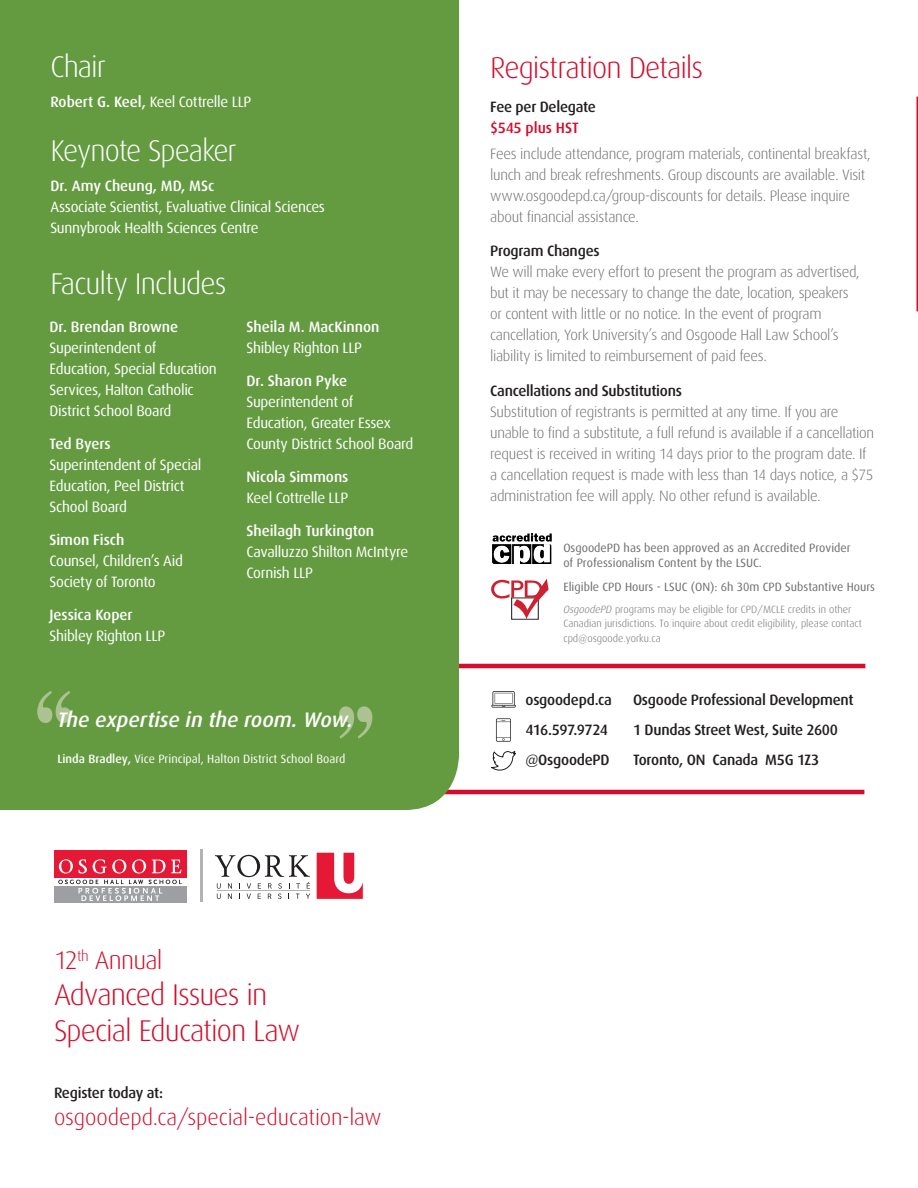
<style>
.page{position:relative;width:918px;height:1188px;background:#fff}
.page>*{position:absolute;margin:0;border:0;box-sizing:border-box;transform-origin:0 0}
.t1{font:300 30px/36px "Dax";letter-spacing:-.035em;color:#d30d2b}
.t2{font:300 30px "Dax";letter-spacing:-.035em;color:#fff}
.t3{font:300 25.5px "Dax";letter-spacing:-.03em;color:#d30d2b}
.t4{font:300 22.5px "Dax";letter-spacing:-.005em;color:#d30d2b}
.t5{font:italic 500 21px "Dax";letter-spacing:-.005em;color:#fff}
.t6{font:300 15px/21px "Dax";letter-spacing:-.02em;color:#6c6d70}
.t7{font:15px/21px "Dax";letter-spacing:-.02em;color:#fff}
.t8{font:500 15px/21px "Dax";letter-spacing:-.02em;color:#231f20}
.t9{font:500 15px/21px "Dax";letter-spacing:-.005em;color:#fff}
.t10{font:500 15px "Dax";letter-spacing:-.045em;color:#231f20}
.t11{font:12px/15px "Dax";color:#6c6d70}
.t12{font:12px "Dax";color:#fff}
.t13{font:300 10.5px/13.5px "Dax";color:#6c6d70}
.s1{font-weight:500}
.s2{font-weight:400}
.s3{color:#d30d2b}
.s4{font-weight:500;color:#231f20}
.s5{font-style:italic}
</style>
<div class="page">
<hr style="left:54px;top:790px;width:810px;height:4px;background:#d30d2b">
<div style="left:0;top:0;width:459px;height:810px;background:#649b41"></div>
<div style="left:54px;top:886px;width:133px;height:16px;background:#9d9fa2"></div>
<svg style="left:58px;top:880px;width:124px;height:21px"></svg>
<hr style="left:200px;top:850px;width:3px;height:52px;background:#b2b3b7">
<svg style="left:215px;top:855px;width:95px;height:44px"></svg>
<svg style="left:317px;top:853px;width:46px;height:46px"></svg>
<div style="left:54px;top:850px;width:133px;height:27px;background:#e51836"></div>
<svg style="left:59px;top:859px;width:14px;height:15px"></svg>
<svg style="left:79px;top:859px;width:8px;height:15px"></svg>
<svg style="left:93px;top:859px;width:33px;height:15px"></svg>
<svg style="left:132px;top:859px;width:14px;height:15px"></svg>
<svg style="left:152px;top:860px;width:29px;height:13px"></svg>
<hr style="left:459px;top:664px;width:406px;height:4px;background:#d30d2b">
<svg style="left:491px;top:691px;width:24px;height:17px"></svg>
<svg style="left:496px;top:718px;width:15px;height:24px"></svg>
<svg style="left:491px;top:750px;width:25px;height:21px"></svg>
<img style="left:493px;top:533px;width:58px;height:30px">
<svg style="left:491px;top:579px;width:58px;height:40px"></svg>
<svg style="left:916px;top:97px;width:2px;height:214px"></svg>
<svg style="left:339px;top:706px;width:33px;height:33px"></svg>
<svg style="left:37px;top:691px;width:34px;height:32px"></svg>
<p class="t2" style="left:50px;top:50px;width:57px">Chair</p>
<p class="t7" style="left:50px;top:91px;width:203px"><span class="s1">Robert G. Keel,</span> Keel Cottrelle LLP</p>
<p class="t2" style="left:50px;top:134px;width:188px">Keynote Speaker</p>
<p class="t7" style="left:50px;top:175px;width:276px"><span class="s1">Dr. Amy Cheung, MD, MSc<br></span>Associate Scientist, Evaluative Clinical Sciences<br>Sunnybrook Health Sciences Centre</p>
<p class="t2" style="left:50px;top:267px;width:178px">Faculty Includes</p>
<p class="t7" style="left:50px;top:317px;width:169px"><span class="s1">Dr. Brendan Browne<br></span>Superintendent of<br>Education, Special Education<br>Services, Halton Catholic<br>District School Board</p>
<p class="t7" style="left:50px;top:434px;width:154px"><span class="s1">Ted Byers<br></span>Superintendent of Special<br>Education, Peel District<br>School Board</p>
<p class="t7" style="left:50px;top:530px;width:135px"><span class="s1">Simon Fisch<br></span>Counsel, Children’s Aid<br>Society of Toronto</p>
<p class="t7" style="left:50px;top:605px;width:117px"><span class="s1">Jessica Koper<br></span>Shibley Righton LLP</p>
<p class="t9" style="left:246px;top:317px;width:135px">Sheila M. MacKinnon<br><span class="s2">Shibley Righton LLP</span></p>
<p class="t7" style="left:246px;top:371px;width:168px"><span class="s1">Dr. Sharon Pyke<br></span>Superintendent of<br>Education, Greater Essex<br>County District School Board</p>
<p class="t7" style="left:246px;top:467px;width:104px"><span class="s1">Nicola Simmons<br></span>Keel Cottrelle LLP</p>
<p class="t7" style="left:246px;top:521px;width:163px"><span class="s1">Sheilagh Turkington<br></span>Cavalluzzo Shilton McIntyre<br>Cornish LLP</p>
<p class="t5" style="left:57px;top:708px;width:297px">The expertise in the room. Wow.</p>
<p class="t12" style="left:57px;top:752px;width:290px"><span class="s1">Linda Bradley,</span> Vice Principal, Halton District School Board</p>
<p class="t3" style="left:54px;top:946px;width:110px">12<sup>th</sup> Annual</p>
<p class="t1" style="left:54px;top:977px;width:248px">Advanced Issues in<br>Special Education Law</p>
<p class="t8" style="left:54px;top:1082px;width:111px">Register today at:</p>
<p class="t4" style="left:54px;top:1105px;width:329px">osgoodepd.ca/special-education-law</p>
<p class="t1" style="left:490px;top:50px;width:215px">Registration Details</p>
<p class="t8" style="left:490px;top:97px;width:107px">Fee per Delegate <span class="s3">$545 plus HST</span></p>
<p class="t6" style="left:490px;top:143px;width:382px">Fees include attendance, program materials, continental breakfast, lunch and break refreshments. Group discounts are available. Visit www.osgoodepd.ca/group-discounts for details. Please inquire about financial assistance.</p>
<p class="t6" style="left:490px;top:241px;width:371px"><span class="s4">Program Changes<br></span>We will make every effort to present the program as advertised, but it may be necessary to change the date, location, speakers or content with little or no notice. In the event of program cancellation, York University’s and Osgoode Hall Law School’s liability is limited to reimbursement of paid fees.</p>
<p class="t6" style="left:490px;top:380px;width:386px"><span class="s4">Cancellations and Substitutions<br></span>Substitution of registrants is permitted at any time. If you are unable to find a substitute, a full refund is available if a cancellation request is received in writing 14 days prior to the program date. If a cancellation request is made with less than 14 days notice, a $75 administration fee will apply. No other refund is available.</p>
<p class="t11" style="left:563px;top:540px;width:289px">OsgoodePD has been approved as an Accredited Provider of Professionalism Content by the LSUC.</p>
<p class="t11" style="left:563px;top:579px;width:313px">Eligible CPD Hours - LSUC (ON): 6h 30m CPD Substantive Hours</p>
<p class="t13" style="left:563px;top:603px;width:300px"><span class="s5">OsgoodePD</span> programs may be eligible for CPD/MCLE credits in other<br>Canadian jurisdictions. To inquire about credit eligibility, please contact</p>
<p class="t13" style="left:563px;top:631px;width:99px">cpd@osgoode.yorku.ca</p>
<p class="t8" style="left:526px;top:689px;width:88px">osgoodepd.ca</p>
<p class="t10" style="left:526px;top:721px;width:84px">416.597.9724</p>
<p class="t8" style="left:526px;top:749px;width:86px">@OsgoodePD</p>
<p class="t8" style="left:633px;top:689px;width:222px">Osgoode Professional Development</p>
<p class="t8" style="left:633px;top:719px;width:207px">1 Dundas Street West, Suite 2600</p>
<p class="t8" style="left:633px;top:749px;width:188px">Toronto, ON Canada M5G 1Z3</p>
</div>
